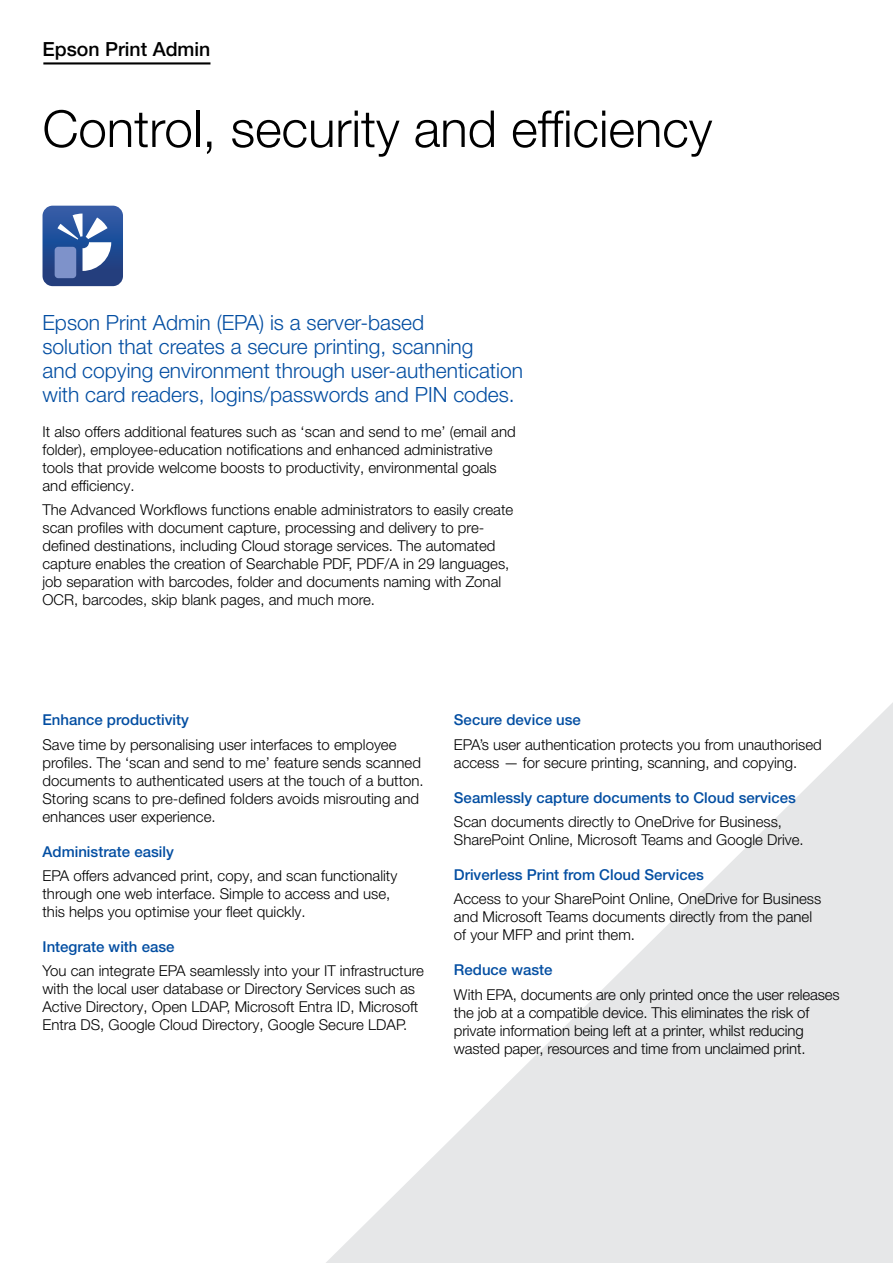
<style>
.page{position:relative;width:893px;height:1263px;background:#fff}
.page>*{position:absolute;margin:0;border:0;box-sizing:border-box;transform-origin:0 0}
.t1{font:300 51px "Helvetica Neue LT Pro";color:#000}
.t2{font:300 21px/24px "Helvetica Neue LT Pro";color:#034ea2}
.t3{font:500 19.5px "Helvetica Neue LT Pro";color:#000}
.t4{font:300 15px/18px "Helvetica Neue LT Pro";color:#000}
.t5{font:500 15px "Helvetica Neue LT Pro";color:#034ea2}
</style>
<div class="page">
<svg style="left:326px;top:703px;width:567px;height:560px;fill:#e6e7e8"></svg>
<hr style="left:43px;top:62px;width:167px;height:2px;background:#000">
<svg style="left:43px;top:206px;width:80px;height:80px"></svg>
<h3 class="t3" style="left:43px;top:38px;width:169px">Epson Print Admin</h3>
<h1 class="t1" style="left:43px;top:98px;width:671px">Control, security and efficiency</h1>
<h2 class="t2" style="left:43px;top:310px;width:482px">Epson Print Admin (EPA) is a server-based<br>solution that creates a secure printing, scanning<br>and copying environment through user-authentication with card readers, logins/passwords and PIN codes.</h2>
<p class="t4" style="left:43px;top:422px;width:475px">It also offers additional features such as ‘scan and send to me’ (email and folder), employee-education notifications and enhanced administrative tools that provide welcome boosts to productivity, environmental goals and efficiency.</p>
<p class="t4" style="left:43px;top:500px;width:472px">The Advanced Workflows functions enable administrators to easily create scan profiles with document capture, processing and delivery to pre&shy;defined destinations, including Cloud storage services. The automated capture enables the creation of Searchable PDF, PDF/A in 29 languages, job separation with barcodes, folder and documents naming with Zonal OCR, barcodes, skip blank pages, and much more.</p>
<p class="t5" style="left:43px;top:711px;width:148px">Enhance productivity</p>
<p class="t4" style="left:43px;top:735px;width:383px">Save time by personalising user interfaces to employee profiles. The ‘scan and send to me’ feature sends scanned documents to authenticated users at the touch of a button.<br>Storing scans to pre-defined folders avoids misrouting and enhances user experience.</p>
<p class="t5" style="left:43px;top:842px;width:133px">Administrate easily</p>
<p class="t4" style="left:43px;top:866px;width:356px">EPA offers advanced print, copy, and scan functionality through one web interface. Simple to access and use, this helps you optimise your fleet quickly.</p>
<p class="t5" style="left:43px;top:937px;width:133px">Integrate with ease</p>
<p class="t4" style="left:43px;top:962px;width:383px">You can integrate EPA seamlessly into your IT infrastructure with the local user database or Directory Services such as Active Directory, Open LDAP, Microsoft Entra ID, Microsoft Entra DS, Google Cloud Directory, Google Secure LDAP.</p>
<p class="t5" style="left:454px;top:711px;width:129px">Secure device use</p>
<p class="t4" style="left:454px;top:735px;width:369px">EPA’s user authentication protects you from unauthorised access — for secure printing, scanning, and copying.</p>
<p class="t5" style="left:454px;top:788px;width:344px">Seamlessly capture documents to Cloud services</p>
<p class="t4" style="left:454px;top:812px;width:351px">Scan documents directly to OneDrive for Business,<br>SharePoint Online, Microsoft Teams and Google Drive.</p>
<p class="t5" style="left:454px;top:865px;width:251px">Driverless Print from Cloud Services</p>
<p class="t4" style="left:454px;top:890px;width:369px">Access to your SharePoint Online, OneDrive for Business and Microsoft Teams documents directly from the panel of your MFP and print them.</p>
<p class="t5" style="left:454px;top:961px;width:100px">Reduce waste</p>
<p class="t4" style="left:454px;top:985px;width:387px">With EPA, documents are only printed once the user releases the job at a compatible device. This eliminates the risk of private information being left at a printer, whilst reducing wasted paper, resources and time from unclaimed print.</p>
</div>
